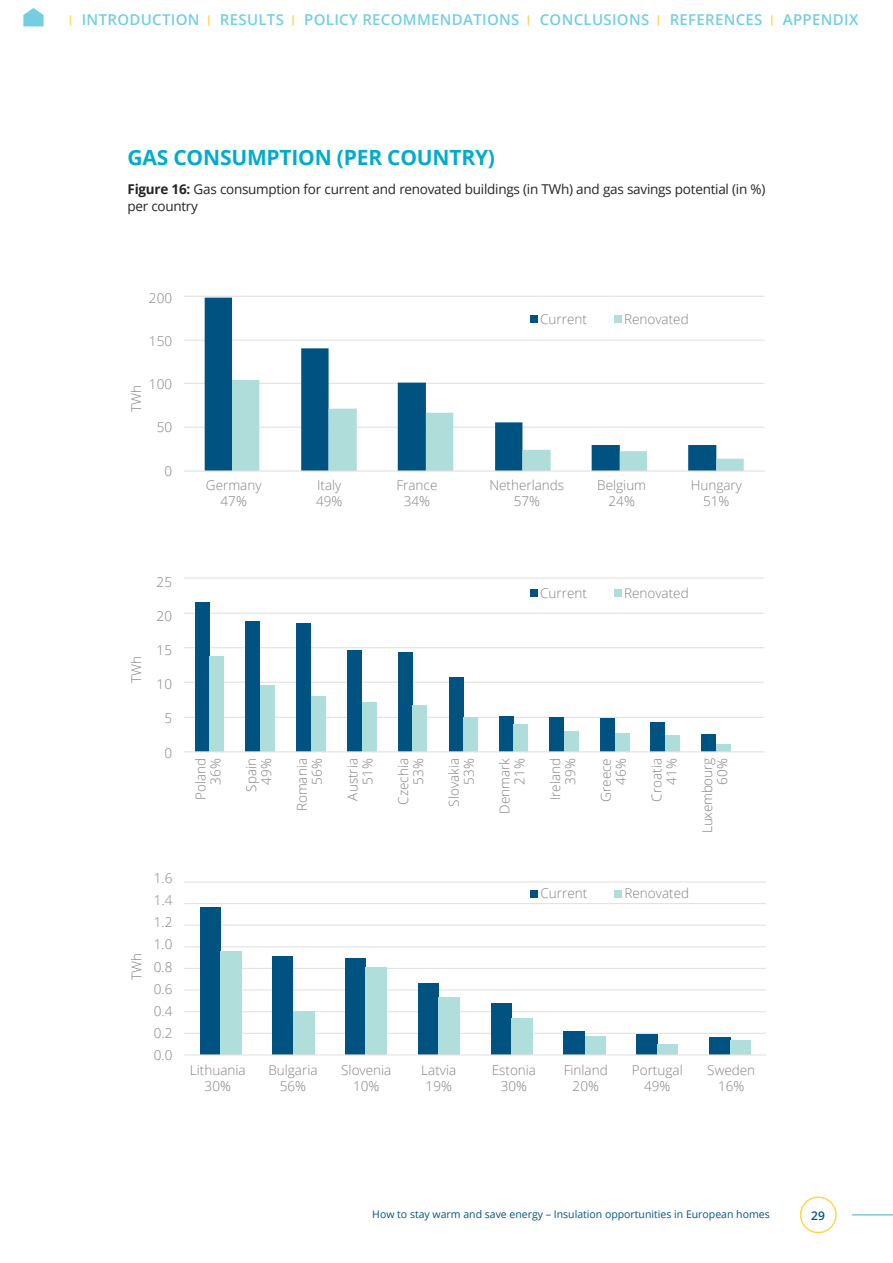
<style>
.page{position:relative;width:893px;height:1263px;background:#fff}
.page>*{position:absolute;margin:0;border:0;box-sizing:border-box;transform-origin:0 0}
.t1{font:700 21px "Open Sans";letter-spacing:-.01em;color:#00accd}
.t2{font:600 15px "Open Sans";letter-spacing:.02em;color:#74cee2}
.t3{font:300 13.5px/16.2px "Open Sans";color:#808285;text-align:center}
.t4{font:13.5px/16.5px "Open Sans";letter-spacing:-.02em;color:#292424}
.t5{font:300 13.5px/15px "Open Sans";letter-spacing:-.02em;color:#808285;text-align:right}
.t6{font:600 12px "Open Sans";color:#005581}
.t7{font:10.5px "Open Sans";color:#005581}
.s1{font-family:"Chalkboard SE";font-weight:300;color:#ffd64f}
.s2{font-weight:700}
</style>
<div class="page">
<hr style="left:852px;top:1214px;width:41px;height:1px;background:#74cee2">
<div style="left:800px;top:1196px;width:37px;height:37px;border:2px solid #ffd64f;border-radius:50%"></div>
<hr style="left:184px;top:427px;width:581px;height:1px;background:#e3e1e1">
<hr style="left:184px;top:383px;width:581px;height:1px;background:#e3e1e1">
<hr style="left:184px;top:340px;width:581px;height:1px;background:#e3e1e1">
<hr style="left:184px;top:296px;width:581px;height:1px;background:#e3e1e1">
<svg style="left:205px;top:298px;width:511px;height:172px"></svg>
<svg style="left:232px;top:380px;width:512px;height:90px"></svg>
<hr style="left:184px;top:470px;width:581px;height:2px;background:#e3e1e1">
<div style="left:530px;top:589px;width:7px;height:8px;background:#005380"></div>
<div style="left:614px;top:589px;width:7px;height:8px;background:#b0dfdb"></div>
<hr style="left:184px;top:717px;width:580px;height:1px;background:#e3e1e1">
<hr style="left:184px;top:682px;width:580px;height:1px;background:#e3e1e1">
<hr style="left:184px;top:647px;width:580px;height:1px;background:#e3e1e1">
<hr style="left:184px;top:613px;width:580px;height:1px;background:#e3e1e1">
<hr style="left:184px;top:577px;width:580px;height:2px;background:#e3e1e1">
<div style="left:449px;top:677px;width:14px;height:75px;background:#005380"></div>
<div style="left:398px;top:652px;width:14px;height:100px;background:#005380"></div>
<div style="left:347px;top:650px;width:15px;height:102px;background:#005380"></div>
<div style="left:296px;top:624px;width:15px;height:128px;background:#005380"></div>
<div style="left:246px;top:621px;width:14px;height:131px;background:#005380"></div>
<div style="left:195px;top:602px;width:14px;height:150px;background:#005380"></div>
<div style="left:463px;top:717px;width:15px;height:35px;background:#afdeda"></div>
<div style="left:499px;top:716px;width:15px;height:36px;background:#005380"></div>
<div style="left:514px;top:724px;width:14px;height:28px;background:#afdeda"></div>
<div style="left:549px;top:717px;width:15px;height:35px;background:#005380"></div>
<div style="left:564px;top:731px;width:14px;height:21px;background:#afdeda"></div>
<div style="left:600px;top:718px;width:15px;height:34px;background:#005380"></div>
<div style="left:615px;top:733px;width:14px;height:19px;background:#afdeda"></div>
<div style="left:650px;top:723px;width:15px;height:29px;background:#005380"></div>
<div style="left:665px;top:735px;width:15px;height:17px;background:#afdeda"></div>
<div style="left:701px;top:734px;width:15px;height:18px;background:#005380"></div>
<div style="left:716px;top:744px;width:15px;height:8px;background:#afdeda"></div>
<div style="left:412px;top:705px;width:15px;height:47px;background:#afdeda"></div>
<div style="left:362px;top:702px;width:14px;height:50px;background:#afdeda"></div>
<div style="left:311px;top:696px;width:15px;height:56px;background:#afdeda"></div>
<div style="left:260px;top:685px;width:14px;height:67px;background:#afdeda"></div>
<div style="left:209px;top:656px;width:15px;height:96px;background:#afdeda"></div>
<hr style="left:184px;top:751px;width:580px;height:1px;background:#e3e1e1">
<hr style="left:184px;top:881px;width:581px;height:1px;background:#e4e2e2">
<hr style="left:184px;top:903px;width:581px;height:1px;background:#e4e2e2">
<hr style="left:184px;top:925px;width:581px;height:1px;background:#e4e2e2">
<hr style="left:184px;top:946px;width:581px;height:1px;background:#e4e2e2">
<hr style="left:184px;top:968px;width:581px;height:1px;background:#e4e2e2">
<hr style="left:184px;top:989px;width:581px;height:2px;background:#e4e2e2">
<hr style="left:184px;top:1011px;width:581px;height:1px;background:#e4e2e2">
<hr style="left:184px;top:1033px;width:581px;height:1px;background:#e4e2e2">
<div style="left:709px;top:1037px;width:21px;height:18px;background:#005380"></div>
<div style="left:636px;top:1034px;width:22px;height:21px;background:#005380"></div>
<div style="left:564px;top:1031px;width:21px;height:24px;background:#005380"></div>
<div style="left:491px;top:1003px;width:20px;height:52px;background:#005380"></div>
<div style="left:418px;top:983px;width:20px;height:72px;background:#005380"></div>
<div style="left:345px;top:958px;width:21px;height:97px;background:#005380"></div>
<div style="left:273px;top:956px;width:20px;height:99px;background:#005380"></div>
<div style="left:200px;top:907px;width:20px;height:148px;background:#005380"></div>
<div style="left:730px;top:1040px;width:21px;height:15px;background:#b0dfdb"></div>
<div style="left:658px;top:1045px;width:20px;height:10px;background:#b0dfdb"></div>
<div style="left:585px;top:1036px;width:20px;height:19px;background:#b0dfdb"></div>
<div style="left:511px;top:1019px;width:21px;height:36px;background:#b0dfdb"></div>
<div style="left:438px;top:997px;width:22px;height:58px;background:#b0dfdb"></div>
<div style="left:366px;top:968px;width:21px;height:87px;background:#b0dfdb"></div>
<div style="left:293px;top:1012px;width:21px;height:43px;background:#b0dfdb"></div>
<div style="left:220px;top:951px;width:21px;height:104px;background:#b0dfdb"></div>
<hr style="left:184px;top:1054px;width:581px;height:1px;background:#e4e2e2">
<div style="left:531px;top:890px;width:7px;height:7px;background:#005380"></div>
<div style="left:615px;top:890px;width:7px;height:7px;background:#b0dfdb"></div>
<svg style="left:23px;top:8px;width:21px;height:18px"></svg>
<p class="t2" style="left:66px;top:10px;width:794px"><span class="s1">︱</span> INTRODUCTION <span class="s1">︱</span> RESULTS <span class="s1">︱</span> POLICY RECOMMENDATIONS <span class="s1">︱</span> CONCLUSIONS <span class="s1">︱</span> REFERENCES <span class="s1">︱</span> APPENDIX</p>
<h1 class="t1" style="left:128px;top:142px;width:369px">GAS CONSUMPTION (PER COUNTRY)</h1>
<p class="t4" style="left:128px;top:181px;width:639px"><span class="s2">Figure 16:</span> Gas consumption for current and renovated buildings (in TWh) and gas savings potential (in %) per country</p>
<p class="t3" style="left:128px;top:412px;width:29px;rotate:-90deg">TWh</p>
<p class="t3" style="left:149px;top:289px;width:25px">200</p>
<p class="t3" style="left:149px;top:333px;width:25px">150</p>
<p class="t3" style="left:149px;top:376px;width:25px">100</p>
<p class="t3" style="left:157px;top:419px;width:17px">50</p>
<p class="t3" style="left:164px;top:462px;width:9px">0</p>
<p class="t3" style="left:540px;top:310px;width:48px">Current</p>
<p class="t3" style="left:624px;top:310px;width:66px">Renovated</p>
<p class="t3" style="left:206px;top:477px;width:57px">Germany<br>47%</p>
<p class="t3" style="left:316px;top:477px;width:28px;text-align:left">Italy<br>49%</p>
<p class="t3" style="left:396px;top:477px;width:42px">France<br>34%</p>
<p class="t3" style="left:489px;top:477px;width:76px">Netherlands<br>57%</p>
<p class="t3" style="left:597px;top:477px;width:50px">Belgium<br>24%</p>
<p class="t3" style="left:691px;top:477px;width:53px">Hungary<br>51%</p>
<p class="t3" style="left:128px;top:683px;width:29px;rotate:-90deg">TWh</p>
<p class="t3" style="left:157px;top:573px;width:17px">25</p>
<p class="t3" style="left:157px;top:607px;width:17px">20</p>
<p class="t3" style="left:157px;top:642px;width:17px">15</p>
<p class="t3" style="left:157px;top:676px;width:17px">10</p>
<p class="t3" style="left:164px;top:710px;width:9px">5</p>
<p class="t3" style="left:164px;top:744px;width:9px">0</p>
<p class="t3" style="left:128px;top:980px;width:29px;rotate:-90deg">TWh</p>
<p class="t3" style="left:154px;top:866px;width:20px;line-height:22.2px;text-align:justify">1.6<br>1.4<br>1.2<br>1.0<br>0.8<br>0.6<br>0.4<br>0.2<br>0.0</p>
<p class="t3" style="left:540px;top:584px;width:48px">Current</p>
<p class="t3" style="left:624px;top:584px;width:66px">Renovated</p>
<p class="t3" style="left:193px;top:800px;width:44px;line-height:15px;text-align:right;rotate:-90deg">Poland<br>36%</p>
<p class="t3" style="left:243px;top:792px;width:35px;line-height:15px;rotate:-90deg">Spain<br>49%</p>
<p class="t3" style="left:294px;top:811px;width:55px;line-height:15px;text-align:right;rotate:-90deg">Romania<br>56%</p>
<p class="t3" style="left:345px;top:800px;width:44px;line-height:15px;text-align:right;rotate:-90deg">Austria<br>51%</p>
<p class="t3" style="left:395px;top:805px;width:48px;line-height:15px;text-align:right;rotate:-90deg">Czechia<br>53%</p>
<p class="t3" style="left:446px;top:807px;width:50px;line-height:15px;text-align:right;rotate:-90deg">Slovakia<br>53%</p>
<p class="t3" style="left:497px;top:814px;width:57px;line-height:15px;text-align:right;rotate:-90deg">Denmark<br>21%</p>
<p class="t3" style="left:547px;top:800px;width:44px;line-height:15px;text-align:right;rotate:-90deg">Ireland<br>39%</p>
<p class="t3" style="left:598px;top:802px;width:45px;line-height:15px;text-align:right;rotate:-90deg">Greece<br>46%</p>
<p class="t3" style="left:649px;top:802px;width:45px;line-height:15px;text-align:right;rotate:-90deg">Croatia<br>41%</p>
<p class="t5" style="left:699px;top:833px;width:76px;rotate:-90deg">Luxembourg<br>60%</p>
<p class="t3" style="left:541px;top:885px;width:48px">Current</p>
<p class="t3" style="left:624px;top:885px;width:66px">Renovated</p>
<p class="t3" style="left:190px;top:1061px;width:57px">Lithuania<br>30%</p>
<p class="t3" style="left:268px;top:1061px;width:51px">Bulgaria<br>56%</p>
<p class="t3" style="left:341px;top:1061px;width:52px">Slovenia<br>10%</p>
<p class="t3" style="left:421px;top:1061px;width:37px">Latvia<br>19%</p>
<p class="t3" style="left:492px;top:1061px;width:46px">Estonia<br>30%</p>
<p class="t3" style="left:564px;top:1061px;width:45px">Finland<br>20%</p>
<p class="t3" style="left:632px;top:1061px;width:52px">Portugal<br>49%</p>
<p class="t3" style="left:707px;top:1061px;width:49px">Sweden<br>16%</p>
<p class="t7" style="left:372px;top:1207px;width:399px">How to stay warm and save energy – Insulation opportunities in European homes</p>
<p class="t6" style="left:811px;top:1207px;width:15px">29</p>
</div>
